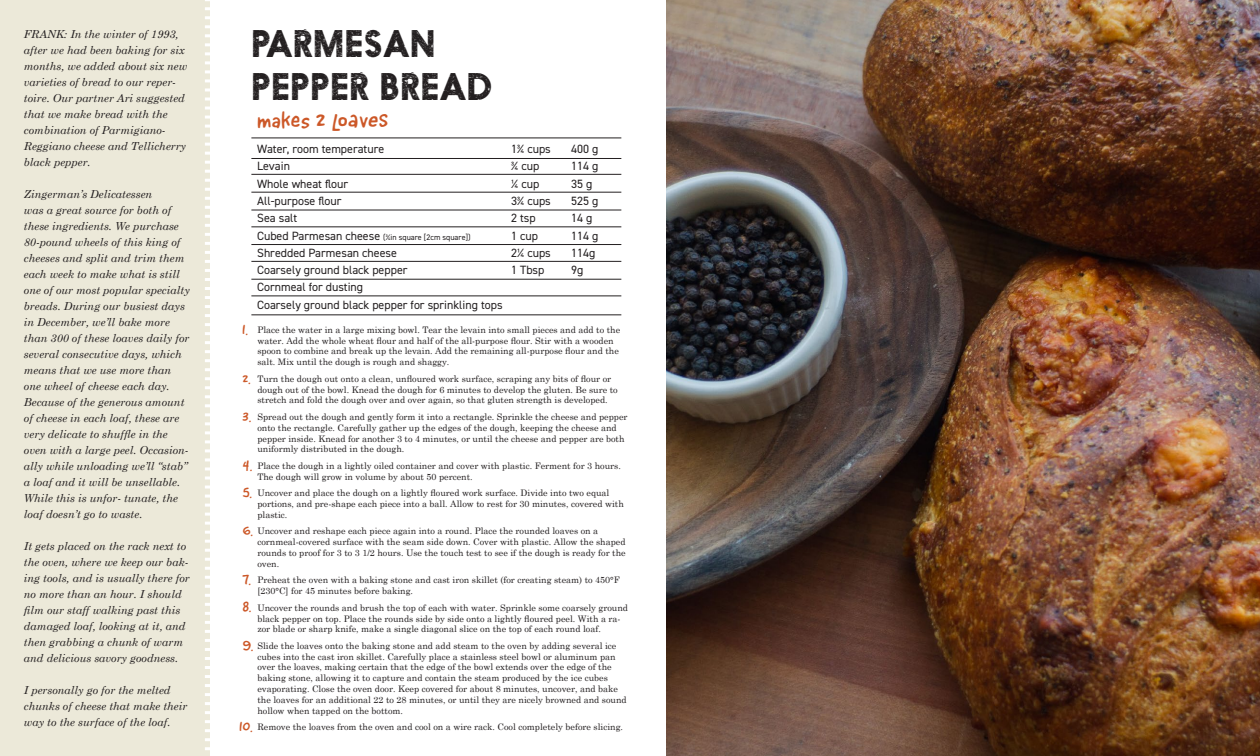
<style>
.page{position:relative;width:1260px;height:756px;background:#fff}
.page>*{position:absolute;margin:0;border:0;box-sizing:border-box;transform-origin:0 0}
.t1{font:36px/43.2px "Soto";color:#231f20}
.t2{font:700 20px "Muno";color:#cc5828}
.t3{font:12px/17.3px "DIN2014";color:#231f20}
.t4{font:700 12px "Muno";color:#cc5828}
.t5{font:italic 11px/16px "Century Schoolbook";color:#231f20}
.t6{font:9px/10.8px "Century Schoolbook";color:#231f20}
.t7{font:8px "DIN2014";color:#231f20}
.s1{font-size:12px}
</style>
<div class="page">
<div style="left:0;top:0;width:210px;height:756px;background:#ece9d9"></div>
<svg style="left:205px;top:0;width:5px;height:750px"></svg>
<img style="left:666px;top:0;width:594px;height:756px">
<hr style="left:251px;top:138px;width:370px;height:1px;background:#231f20">
<hr style="left:251px;top:158px;width:370px;height:1px;background:#231f20">
<hr style="left:251px;top:174px;width:370px;height:1px;background:#231f20">
<hr style="left:251px;top:192px;width:370px;height:1px;background:#231f20">
<hr style="left:251px;top:210px;width:370px;height:1px;background:#231f20">
<hr style="left:251px;top:227px;width:370px;height:1px;background:#231f20">
<hr style="left:251px;top:244px;width:370px;height:1px;background:#231f20">
<hr style="left:251px;top:261px;width:370px;height:1px;background:#231f20">
<hr style="left:251px;top:279px;width:370px;height:1px;background:#231f20">
<hr style="left:251px;top:315px;width:370px;height:1px;background:#231f20">
<hr style="left:251px;top:296px;width:370px;height:1px;background:#231f20">
<p class="t5" style="left:24px;top:26px;width:165px">FRANK: In the winter of 1993, after we had been baking for six months, we added about six new varieties of bread to our reper&shy;toire. Our partner Ari suggested that we make bread with the combination of Parmigiano-<br>Reggiano cheese and Tellicherry black pepper.</p>
<p class="t5" style="left:24px;top:186px;width:168px">Zingerman’s Delicatessen<br>was a great source for both of these ingredients. We purchase<br>80-pound wheels of this king of cheeses and split and trim them each week to make what is still one of our most popular specialty breads. During our busiest days in December, we’ll bake more than 300 of these loaves daily for several consecutive days, which means that we use more than one wheel of cheese each day.<br>Because of the generous amount of cheese in each loaf, these are very delicate to shuffle in the oven with a large peel. Occasion&shy;ally while unloading we’ll “stab” a loaf and it will be unsellable.<br>While this is unfor- tunate, the loaf doesn’t go to waste.</p>
<p class="t5" style="left:24px;top:538px;width:168px">It gets placed on the rack next to the oven, where we keep our bak&shy;ing tools, and is usually there for no more than an hour. I should film our staff walking past this damaged loaf, looking at it, and then grabbing a chunk of warm and delicious savory goodness.</p>
<p class="t5" style="left:24px;top:682px;width:165px">I personally go for the melted chunks of cheese that make their way to the surface of the loaf.</p>
<h1 class="t1" style="left:251px;top:22px;width:243px">PARMESAN<br>PEPPER BREAD</h1>
<h2 class="t2" style="left:257px;top:107px;width:133px">makes 2 loAvES</h2>
<h3 class="t3" style="left:257px;top:140px;width:129px">Water, room temperature</h3>
<h3 class="t3" style="left:511px;top:140px;width:41px">13/4 cups</h3>
<h3 class="t3" style="left:571px;top:140px;width:29px">400 g</h3>
<h3 class="t3" style="left:257px;top:157px;width:34px">Levain</h3>
<h3 class="t3" style="left:511px;top:157px;width:30px">3/4 cup</h3>
<h3 class="t3" style="left:571px;top:157px;width:29px">114 g</h3>
<h3 class="t3" style="left:257px;top:175px;width:93px">Whole wheat flour</h3>
<h3 class="t3" style="left:511px;top:175px;width:30px">1/4 cup</h3>
<h3 class="t3" style="left:571px;top:175px;width:23px">35 g</h3>
<h3 class="t3" style="left:257px;top:192px;width:86px">All-purpose flour</h3>
<h3 class="t3" style="left:511px;top:192px;width:41px">33/4 cups</h3>
<h3 class="t3" style="left:571px;top:192px;width:29px">525 g</h3>
<h3 class="t3" style="left:257px;top:209px;width:42px">Sea salt</h3>
<h3 class="t3" style="left:511px;top:209px;width:26px">2 tsp</h3>
<h3 class="t3" style="left:571px;top:209px;width:23px">14 g</h3>
<p class="t7" style="left:257px;top:232px;width:215px"><span class="s1">Cubed Parmesan cheese</span> (3/4in square [2cm square])</p>
<h3 class="t3" style="left:511px;top:227px;width:28px">1 cup</h3>
<h3 class="t3" style="left:571px;top:227px;width:29px">114 g</h3>
<h3 class="t3" style="left:257px;top:244px;width:141px">Shredded Parmesan cheese</h3>
<h3 class="t3" style="left:511px;top:244px;width:41px">21/4 cups</h3>
<h3 class="t3" style="left:571px;top:244px;width:26px">114g</h3>
<h3 class="t3" style="left:257px;top:261px;width:152px">Coarsely ground black pepper</h3>
<h3 class="t3" style="left:511px;top:261px;width:35px">1 Tbsp</h3>
<h3 class="t3" style="left:571px;top:261px;width:14px">9g</h3>
<h3 class="t3" style="left:257px;top:278px;width:247px">Cornmeal for dusting<br>Coarsely ground black pepper for sprinkling tops</h3>
<h3 class="t4" style="left:242px;top:322px;width:7px">1.</h3>
<p class="t6" style="left:257px;top:324px;width:364px">Place the water in a large mixing bowl. Tear the levain into small pieces and add to the water. Add the whole wheat flour and half of the all-purpose flour. Stir with a wooden spoon to combine and break up the levain. Add the remaining all-purpose flour and the salt. Mix until the dough is rough and shaggy.</p>
<p class="t6" style="left:257px;top:373px;width:362px">Turn the dough out onto a clean, unfloured work surface, scraping any bits of flour or dough out of the bowl. Knead the dough for 6 minutes to develop the gluten. Be sure to stretch and fold the dough over and over again, so that gluten strength is developed.</p>
<p class="t6" style="left:257px;top:411px;width:372px">Spread out the dough and gently form it into a rectangle. Sprinkle the cheese and pepper onto the rectangle. Carefully gather up the edges of the dough, keeping the cheese and pepper inside. Knead for another 3 to 4 minutes, or until the cheese and pepper are both uniformly distributed in the dough.</p>
<p class="t6" style="left:257px;top:460px;width:365px">Place the dough in a lightly oiled container and cover with plastic. Ferment for 3 hours.<br>The dough will grow in volume by about 50 percent.</p>
<p class="t6" style="left:257px;top:487px;width:368px">Uncover and place the dough on a lightly floured work surface. Divide into two equal portions, and pre-shape each piece into a ball. Allow to rest for 30 minutes, covered with plastic.</p>
<p class="t6" style="left:257px;top:526px;width:370px">Uncover and reshape each piece again into a round. Place the rounded loaves on a cornmeal-covered surface with the seam side down. Cover with plastic. Allow the shaped rounds to proof for 3 to 3 1/2 hours. Use the touch test to see if the dough is ready for the oven.</p>
<p class="t6" style="left:257px;top:574px;width:364px">Preheat the oven with a baking stone and cast iron skillet (for creating steam) to 450°F [230°C] for 45 minutes before baking.</p>
<p class="t6" style="left:257px;top:602px;width:372px">Uncover the rounds and brush the top of each with water. Sprinkle some coarsely ground black pepper on top. Place the rounds side by side onto a lightly floured peel. With a ra&shy;zor blade or sharp knife, make a single diagonal slice on the top of each round loaf.</p>
<p class="t6" style="left:257px;top:640px;width:371px">Slide the loaves onto the baking stone and add steam to the oven by adding several ice cubes into the cast iron skillet. Carefully place a stainless steel bowl or aluminum pan over the loaves, making certain that the edge of the bowl extends over the edge of the baking stone, allowing it to capture and contain the steam produced by the ice cubes evaporating. Close the oven door. Keep covered for about 8 minutes, uncover, and bake the loaves for an additional 22 to 28 minutes, or until they are nicely browned and sound hollow when tapped on the bottom.</p>
<p class="t6" style="left:257px;top:721px;width:367px">Remove the loaves from the oven and cool on a wire rack. Cool completely before slicing.</p>
<h3 class="t4" style="left:242px;top:371px;width:10px">2.</h3>
<h3 class="t4" style="left:242px;top:409px;width:11px">3.</h3>
<h3 class="t4" style="left:242px;top:458px;width:12px">4.</h3>
<h3 class="t4" style="left:242px;top:485px;width:11px">5.</h3>
<h3 class="t4" style="left:242px;top:523px;width:12px">6.</h3>
<h3 class="t4" style="left:242px;top:572px;width:10px">7.</h3>
<h3 class="t4" style="left:242px;top:599px;width:11px">8.</h3>
<h3 class="t4" style="left:242px;top:639px;width:13px">9.</h3>
<h3 class="t4" style="left:239px;top:719px;width:15px">10.</h3>
</div>
